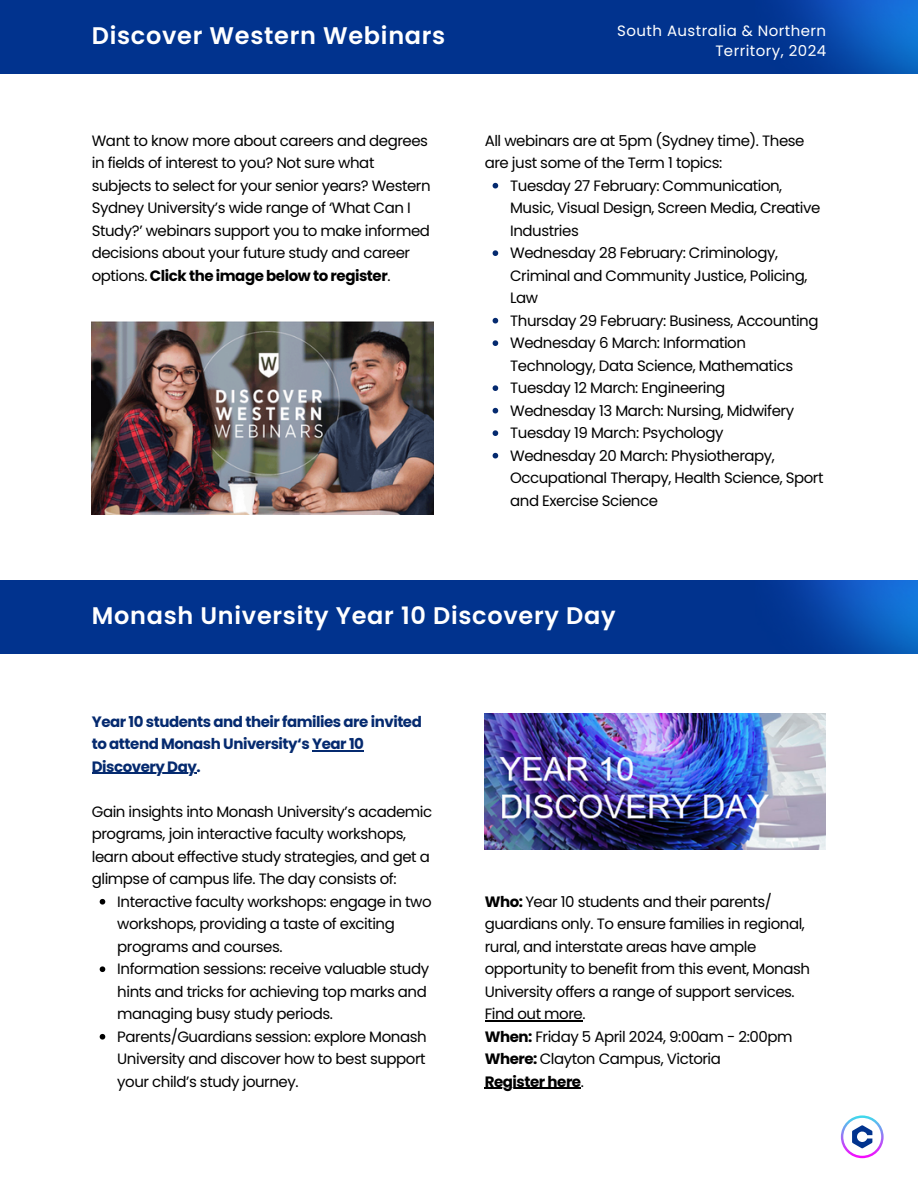
<style>
.page{position:relative;width:918px;height:1188px;background:#fff}
.page>*{position:absolute;margin:0;border:0;box-sizing:border-box;transform-origin:0 0}
.t1{font:600 24px "Poppins";letter-spacing:.03em;color:#fff}
.t2{font:15px/22.5px "Poppins";letter-spacing:-.03em;color:#000}
.t3{font:700 15px/22.5px "Poppins";letter-spacing:-.03em;color:#052a6f}
.t4{font:15px/20.2px "Poppins";letter-spacing:.03em;color:#fff;text-align:right}
.s1{font-weight:700}
</style>
<div class="page">
<div style="left:0;top:0;width:918px;height:73px;background:#01338e"></div>
<div style="left:0;top:580px;width:918px;height:73px;background:#01338e"></div>
<svg style="left:841px;top:1115px;width:43px;height:43px"></svg>
<img style="left:782px;top:0;width:136px;height:73px">
<img style="left:782px;top:580px;width:136px;height:73px">
<img style="left:485px;top:713px;width:341px;height:136px">
<img style="left:92px;top:321px;width:342px;height:194px">
<svg style="left:493px;top:183px;width:5px;height:5px"></svg>
<svg style="left:493px;top:250px;width:5px;height:6px"></svg>
<svg style="left:493px;top:318px;width:5px;height:5px"></svg>
<svg style="left:493px;top:340px;width:5px;height:6px"></svg>
<svg style="left:493px;top:385px;width:5px;height:6px"></svg>
<svg style="left:493px;top:408px;width:5px;height:5px"></svg>
<svg style="left:493px;top:430px;width:5px;height:6px"></svg>
<svg style="left:493px;top:453px;width:5px;height:5px"></svg>
<hr style="left:312px;top:750px;width:52px;height:2px;background:#052a6f">
<hr style="left:92px;top:773px;width:105px;height:1px;background:#052a6f">
<svg style="left:100px;top:899px;width:5px;height:6px"></svg>
<svg style="left:100px;top:966px;width:5px;height:6px"></svg>
<svg style="left:100px;top:1034px;width:5px;height:6px"></svg>
<hr style="left:485px;top:1020px;width:97px;height:2px;background:#000">
<hr style="left:485px;top:1088px;width:96px;height:1px;background:#000">
<h1 class="t1" style="left:92px;top:19px;width:355px">Discover Western Webinars</h1>
<p class="t4" style="left:617px;top:21px;width:210px">South Australia &amp; Northern<br>Territory, 2024</p>
<p class="t2" style="left:92px;top:129px;width:340px">Want to know more about careers and degrees in fields of interest to you? Not sure what subjects to select for your senior years? Western Sydney University’s wide range of ‘What Can I Study?’ webinars support you to make informed decisions about your future study and career options. <span class="s1">Click the image below to register</span>.</p>
<p class="t2" style="left:485px;top:129px;width:321px">All webinars are at 5pm (Sydney time). These are just some of the Term 1 topics:</p>
<p class="t2" style="left:510px;top:174px;width:315px">Tuesday 27 February: Communication, Music, Visual Design, Screen Media, Creative Industries<br>Wednesday 28 February: Criminology, Criminal and Community Justice, Policing, Law<br>Thursday 29 February: Business, Accounting Wednesday 6 March: Information Technology, Data Science, Mathematics Tuesday 12 March: Engineering<br>Wednesday 13 March: Nursing, Midwifery Tuesday 19 March: Psychology<br>Wednesday 20 March: Physiotherapy, Occupational Therapy, Health Science, Sport and Exercise Science</p>
<h1 class="t1" style="left:92px;top:599px;width:525px">Monash University Year 10 Discovery Day</h1>
<p class="t3" style="left:92px;top:710px;width:332px">Year 10 students and their families are invited to attend Monash University‘s Year 10<br>Discovery Day.</p>
<p class="t2" style="left:92px;top:800px;width:342px">Gain insights into Monash University’s academic programs, join interactive faculty workshops, learn about effective study strategies, and get a glimpse of campus life. The day consists of:</p>
<p class="t2" style="left:117px;top:890px;width:316px">Interactive faculty workshops: engage in two workshops, providing a taste of exciting programs and courses.<br>Information sessions: receive valuable study hints and tricks for achieving top marks and managing busy study periods.<br>Parents/Guardians session: explore Monash University and discover how to best support your child’s study journey.</p>
<p class="t2" style="left:485px;top:890px;width:327px"><span class="s1">Who:</span> Year 10 students and their parents/ guardians only. To ensure families in regional, rural, and interstate areas have ample opportunity to benefit from this event, Monash University offers a range of support services.<br>Find out more.<br><span class="s1">When:</span> Friday 5 April 2024, 9:00am - 2:00pm <span class="s1">Where:</span> Clayton Campus, Victoria<br><span class="s1">Register here</span>.</p>
</div>
